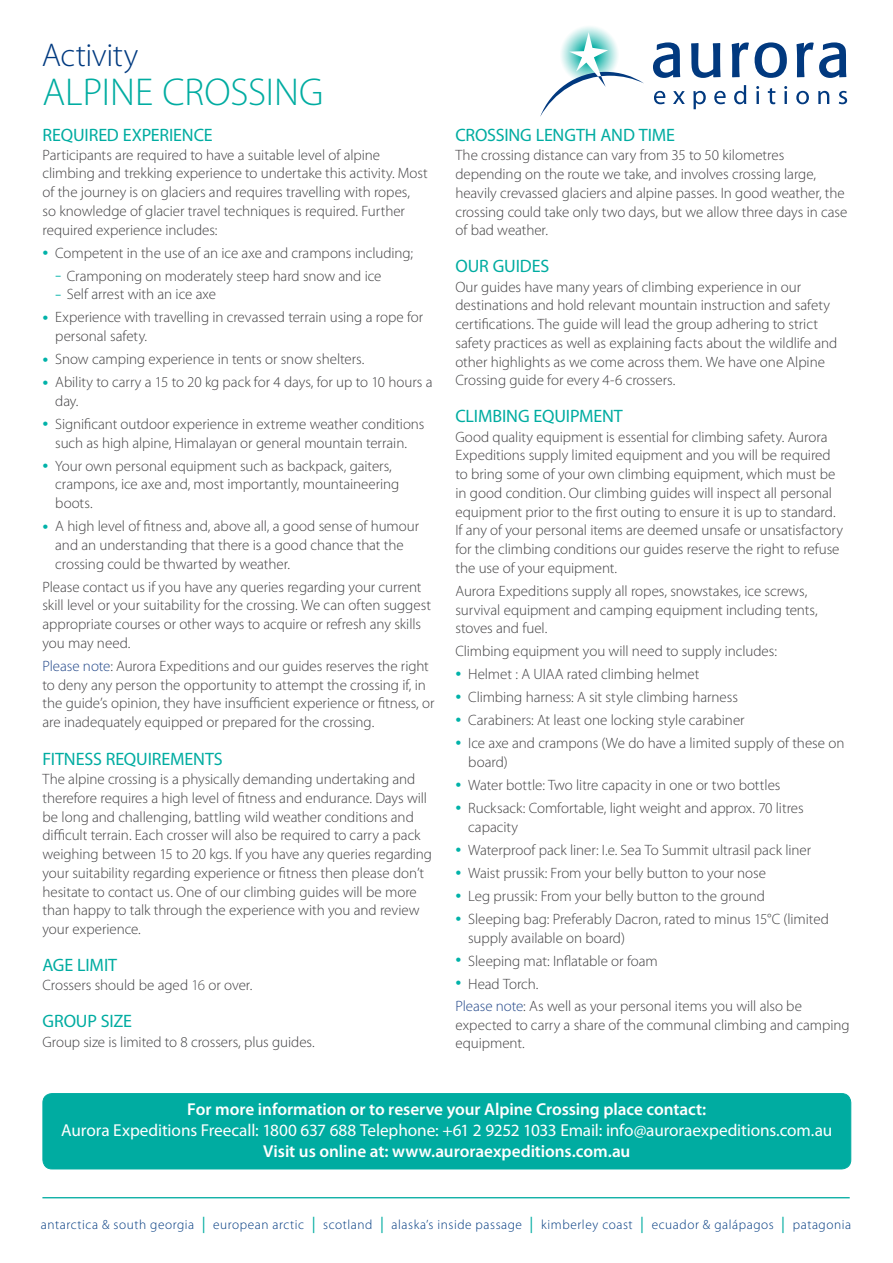
<style>
.page{position:relative;width:893px;height:1263px;background:#fff}
.page>*{position:absolute;margin:0;border:0;box-sizing:border-box;transform-origin:0 0}
.t1{font:300 39px "Myriad Pro";color:#00aca1}
.t2{font:300 33px "Myriad Pro";letter-spacing:-.01em;color:#003a80}
.t3{font:18px "Myriad Pro";letter-spacing:-.005em;color:#00aca1}
.t4{font:600 17.25px "Myriad Pro";letter-spacing:-.005em;color:#fff}
.t5{font:17.25px "Myriad Pro";letter-spacing:-.005em;color:#fff}
.t6{font:300 15px/18.8px "Myriad Pro";letter-spacing:-.005em;color:#414042}
.t7{font:300 13.35px "Myriad Pro";letter-spacing:.04em;color:#003a80}
.s1{font-size:24px;color:#00b2a9}
.s2{font-size:21px;color:#00b2a9}
.s3{color:#224789}
.s4{color:#565659}
.s5{font-weight:400;font-size:16.35px;color:#00aca1}
</style>
<div class="page">
<svg style="left:653px;top:42px;width:27px;height:36px"></svg>
<svg style="left:691px;top:43px;width:29px;height:35px"></svg>
<svg style="left:732px;top:43px;width:17px;height:34px"></svg>
<svg style="left:755px;top:42px;width:32px;height:36px"></svg>
<svg style="left:796px;top:42px;width:50px;height:36px"></svg>
<svg style="left:654px;top:91px;width:11px;height:13px"></svg>
<svg style="left:673px;top:91px;width:12px;height:13px"></svg>
<svg style="left:693px;top:91px;width:13px;height:18px"></svg>
<svg style="left:714px;top:91px;width:12px;height:13px"></svg>
<svg style="left:734px;top:85px;width:12px;height:19px"></svg>
<svg style="left:756px;top:86px;width:3px;height:18px"></svg>
<svg style="left:768px;top:88px;width:7px;height:16px"></svg>
<svg style="left:784px;top:86px;width:3px;height:18px"></svg>
<svg style="left:796px;top:91px;width:13px;height:13px"></svg>
<svg style="left:818px;top:91px;width:11px;height:13px"></svg>
<svg style="left:839px;top:91px;width:8px;height:13px"></svg>
<svg style="left:540px;top:26px;width:104px;height:91px"></svg>
<hr style="left:42px;top:1197px;width:808px;height:1px;background:#00aca1">
<div style="left:43px;top:1093px;width:808px;height:76px;background:#00aca1;border-radius:9px"></div>
<div style="left:43px;top:1093px;width:808px;height:76px;border:1px solid #00aca1;border-radius:9px"></div>
<h2 class="t2" style="left:42px;top:37px;width:98px">Activity</h2>
<h1 class="t1" style="left:42px;top:71px;width:283px">ALPINE CROSSING</h1>
<p class="t3" style="left:43px;top:124px;width:172px">REQUIRED EXPERIENCE</p>
<p class="t6" style="left:43px;top:145px;width:387px">Participants are required to have a suitable level of alpine climbing and trekking experience to undertake this activity. Most of the journey is on glaciers and requires travelling with ropes,<br>so knowledge of glacier travel techniques is required. Further required experience includes:</p>
<p class="t6" style="left:43px;top:243px;width:372px"><span class="s1">•</span> Competent in the use of an ice axe and crampons including;</p>
<p class="t6" style="left:55px;top:266px;width:328px"><span class="s2">-</span> Cramponing on moderately steep hard snow and ice</p>
<p class="t6" style="left:55px;top:285px;width:162px"><span class="s2">-</span> Self arrest with an ice axe</p>
<p class="t6" style="left:55px;top:308px;width:369px;text-indent:-13px"><span class="s1">•</span> Experience with travelling in crevassed terrain using a rope for personal safety.</p>
<p class="t6" style="left:43px;top:350px;width:324px"><span class="s1">•</span> Snow camping experience in tents or snow shelters.</p>
<p class="t6" style="left:55px;top:373px;width:379px;text-indent:-13px"><span class="s1">•</span> Ability to carry a 15 to 20 kg pack for 4 days, for up to 10 hours a day.</p>
<p class="t6" style="left:43px;top:415px;width:383px;text-align:center"><span class="s1">•</span> Significant outdoor experience in extreme weather conditions such as high alpine, Himalayan or general mountain terrain.</p>
<p class="t6" style="left:55px;top:456px;width:346px;text-indent:-13px"><span class="s1">•</span> Your own personal equipment such as backpack, gaiters, crampons, ice axe and, most importantly, mountaineering boots.</p>
<p class="t6" style="left:55px;top:517px;width:365px;text-indent:-13px"><span class="s1">•</span> A high level of fitness and, above all, a good sense of humour and an understanding that there is a good chance that the crossing could be thwarted by weather.</p>
<p class="t6" style="left:43px;top:577px;width:390px">Please contact us if you have any queries regarding your current skill level or your suitability for the crossing. We can often suggest appropriate courses or other ways to acquire or refresh any skills you may need.</p>
<p class="t6" style="left:43px;top:657px;width:394px"><span class="s3">Please note</span>: Aurora Expeditions and our guides reserves the right to deny any person the opportunity to attempt the crossing if, in the guide’s opinion, they have insufficient experience or fitness, or are inadequately equipped or prepared for the crossing.</p>
<p class="t3" style="left:43px;top:747px;width:182px">FITNESS REQUIREMENTS</p>
<p class="t6" style="left:43px;top:770px;width:391px">The alpine crossing is a physically demanding undertaking and therefore requires a high level of fitness and endurance. Days will be long and challenging, battling wild weather conditions and difficult terrain. Each crosser will also be required to carry a pack weighing between 15 to 20 kgs. If you have any queries regarding your suitability regarding experience or fitness then please don’t hesitate to contact us. One of our climbing guides will be more than happy to talk through the experience with you and review your experience.</p>
<p class="t3" style="left:43px;top:954px;width:76px">AGE LIMIT</p>
<p class="t6" style="left:43px;top:976px;width:211px">Crossers should be aged <span class="s4">16</span> or over.</p>
<p class="t3" style="left:43px;top:1010px;width:91px">GROUP SIZE</p>
<p class="t6" style="left:43px;top:1032px;width:274px">Group size is limited to 8 crossers, plus guides.</p>
<p class="t3" style="left:455px;top:124px;width:221px">CROSSING LENGTH AND TIME</p>
<p class="t6" style="left:455px;top:146px;width:393px">The crossing distance can vary from 35 to 50 kilometres depending on the route we take, and involves crossing large, heavily crevassed glaciers and alpine passes. In good weather, the crossing could take only two days, but we allow three days in case of bad weather.</p>
<p class="t3" style="left:455px;top:255px;width:95px">OUR GUIDES</p>
<p class="t6" style="left:455px;top:277px;width:383px">Our guides have many years of climbing experience in our destinations and hold relevant mountain instruction and safety certifications. The guide will lead the group adhering to strict safety practices as well as explaining facts about the wildlife and other highlights as we come across them. We have one Alpine Crossing guide for every 4-6 crossers.</p>
<p class="t3" style="left:455px;top:405px;width:169px">CLIMBING EQUIPMENT</p>
<p class="t6" style="left:455px;top:427px;width:389px">Good quality equipment is essential for climbing safety. Aurora Expeditions supply limited equipment and you will be required to bring some of your own climbing equipment, which must be in good condition. Our climbing guides will inspect all personal equipment prior to the first outing to ensure it is up to standard.<br>If any of your personal items are deemed unsafe or unsatisfactory for the climbing conditions our guides reserve the right to refuse the use of your equipment.</p>
<p class="t6" style="left:455px;top:582px;width:364px">Aurora Expeditions supply all ropes, snowstakes, ice screws, survival equipment and camping equipment including tents, stoves and fuel.</p>
<p class="t6" style="left:455px;top:642px;width:323px">Climbing equipment you will need to supply includes:</p>
<p class="t6" style="left:455px;top:665px;width:245px"><span class="s1">•</span> Helmet : A UIAA rated climbing helmet</p>
<p class="t6" style="left:455px;top:688px;width:284px"><span class="s1">•</span> Climbing harness: A sit style climbing harness</p>
<p class="t6" style="left:455px;top:711px;width:291px"><span class="s1">•</span> Carabiners: At least one locking style carabiner</p>
<p class="t6" style="left:468px;top:734px;width:378px;text-indent:-13px"><span class="s1">•</span> Ice axe and crampons (We do have a limited supply of these on board)</p>
<p class="t6" style="left:455px;top:776px;width:327px"><span class="s1">•</span> Water bottle: Two litre capacity in one or two bottles</p>
<p class="t6" style="left:468px;top:799px;width:337px;text-indent:-13px"><span class="s1">•</span> Rucksack: Comfortable, light weight and approx. 70 litres capacity</p>
<p class="t6" style="left:455px;top:841px;width:357px"><span class="s1">•</span> Waterproof pack liner: I.e. Sea To Summit ultrasil pack liner</p>
<p class="t6" style="left:455px;top:864px;width:312px"><span class="s1">•</span> Waist prussik: From your belly button to your nose</p>
<p class="t6" style="left:455px;top:887px;width:311px"><span class="s1">•</span> Leg prussik: From your belly button to the ground</p>
<p class="t6" style="left:468px;top:910px;width:362px;text-indent:-13px"><span class="s1">•</span> Sleeping bag: Preferably Dacron, rated to minus 15°C (limited supply available on board)</p>
<p class="t6" style="left:455px;top:951px;width:204px"><span class="s1">•</span> Sleeping mat: Inflatable or foam</p>
<p class="t6" style="left:455px;top:973px;width:348px;line-height:22.2px"><span class="s1">•</span> Head Torch.<br><span class="s3">Please note</span>: As well as your personal items you will also be</p>
<p class="t6" style="left:455px;top:1015px;width:396px">expected to carry a share of the communal climbing and camping equipment.</p>
<p class="t4" style="left:187px;top:1098px;width:521px">For more information or to reserve your Alpine Crossing place contact:</p>
<p class="t5" style="left:61px;top:1120px;width:772px">Aurora Expeditions Freecall: 1800 637 688 Telephone: +61 2 9252 1033 Email: info@auroraexpeditions.com.au</p>
<p class="t4" style="left:263px;top:1140px;width:369px">Visit us online at: www.auroraexpeditions.com.au</p>
<p class="t7" style="left:41px;top:1217px;width:812px">antarctica &amp; south georgia <span class="s5">|</span> european arctic <span class="s5">|</span> scotland <span class="s5">|</span> alaska’s inside passage <span class="s5">|</span> kimberley coast <span class="s5">|</span> ecuador &amp; galápagos <span class="s5">|</span> patagonia</p>
</div>
